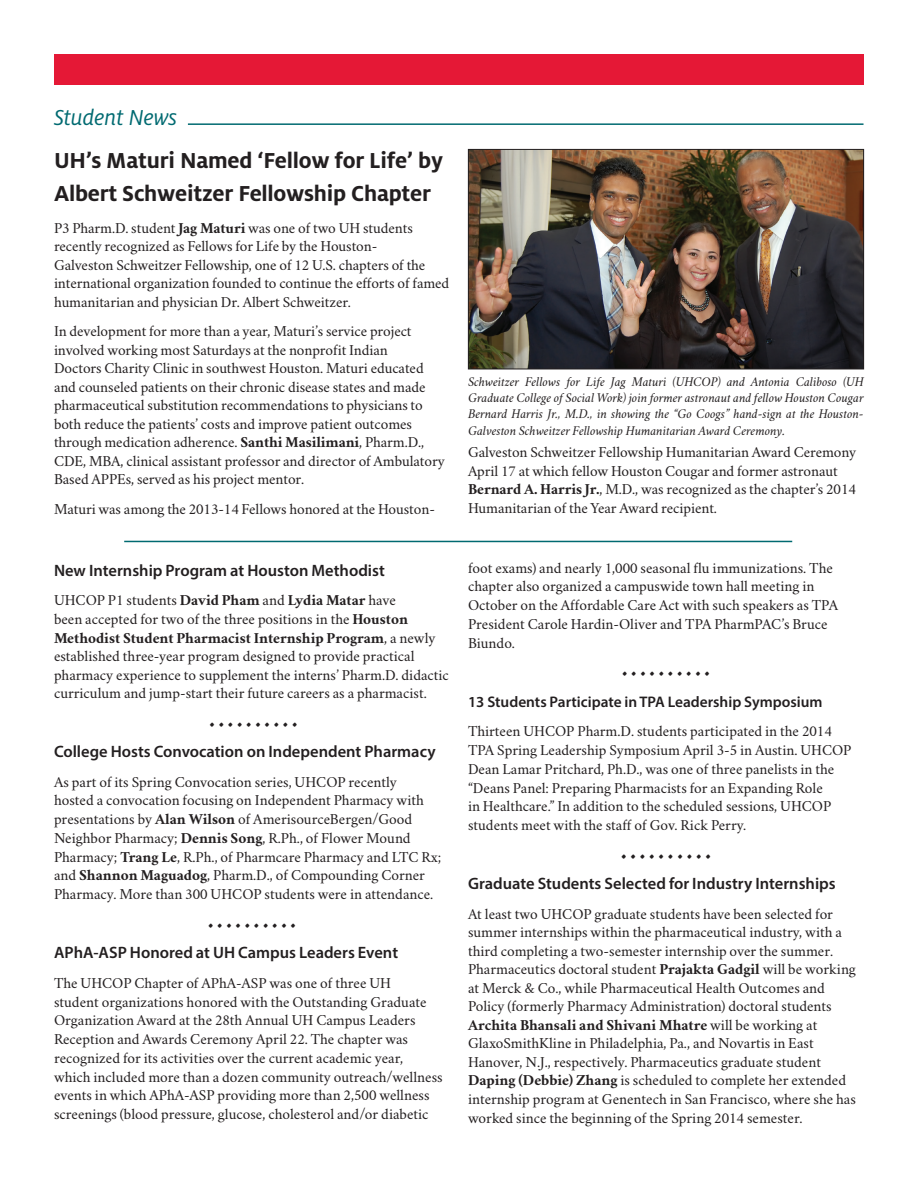
<style>
.page{position:relative;width:918px;height:1188px;background:#fff}
.page>*{position:absolute;margin:0;border:0;box-sizing:border-box;transform-origin:0 0}
.t1{font:700 24px/33px "Milo OT";letter-spacing:-.01em;color:#231f20}
.t2{font:italic 24px "Milo OT";letter-spacing:-.005em;color:#006a71}
.Body_Text{font:600 16.5px "Myriad Pro";color:#231f20}
.Body_Text-2{font:15.3px/18.6px "Crimson";color:#231f20}
.Body_Text-3{font:600 15.3px "Myriad Pro";color:#231f20}
.Body_Text-4{font:15.3px "Warnock Pro";color:#231f20}
.Body_Text-5{font:15px "Warnock Pro";color:#231f20}
.Body_Text-6{font:italic 13.5px/16.2px "Crimson";letter-spacing:-.005em;color:#231f20;text-align:justify}
.s1{font-weight:700}
</style>
<div class="page">
<hr style="left:188px;top:123px;width:676px;height:2px;background:#006a71">
<div style="left:54px;top:54px;width:810px;height:31px;background:#e51836"></div>
<img style="left:470px;top:151px;width:392px;height:216px">
<div style="left:468px;top:149px;width:396px;height:220px;border:1px solid #231f20"></div>
<hr style="left:124px;top:541px;width:668px;height:1px;background:#006a71">
<p class="t2" style="left:54px;top:105px;width:125px">Student News</p>
<p class="t1" style="left:54px;top:144px;width:391px">UH’s Maturi Named ‘Fellow for Life’ by<br>Albert Schweitzer Fellowship Chapter</p>
<p class="Body_Text-2" style="left:54px;top:216px;width:397px">P3 Pharm.D. student <span class="s1">Jag Maturi</span> was one of two UH students recently recognized as Fellows for Life by the Houston-<br>Galveston Schweitzer Fellowship, one of 12 U.S. chapters of the international organization founded to continue the efforts of famed humanitarian and physician Dr. Albert Schweitzer.</p>
<p class="Body_Text-2" style="left:54px;top:320px;width:392px">In development for more than a year, Maturi’s service project involved working most Saturdays at the nonprofit Indian<br>Doctors Charity Clinic in southwest Houston. Maturi educated and counseled patients on their chronic disease states and made pharmaceutical substitution recommendations to physicians to both reduce the patients’ costs and improve patient outcomes through medication adherence. <span class="s1">Santhi Masilimani</span>, Pharm.D., CDE, MBA, clinical assistant professor and director of Ambulatory Based APPEs, served as his project mentor.</p>
<p class="Body_Text-2" style="left:54px;top:497px;width:383px">Maturi was among the 2013-14 Fellows honored at the Houston-</p>
<p class="Body_Text" style="left:54px;top:560px;width:332px">New Internship Program at Houston Methodist</p>
<p class="Body_Text-2" style="left:54px;top:589px;width:397px">UHCOP P1 students <span class="s1">David Pham</span> and <span class="s1">Lydia Matar</span> have<br>been accepted for two of the three positions in the <span class="s1">Houston Methodist Student Pharmacist Internship Program</span>, a newly established three-year program designed to provide practical pharmacy experience to supplement the interns’ Pharm.D. didactic curriculum and jump-start their future careers as a pharmacist.</p>
<p class="Body_Text-5" style="left:209px;top:714px;width:90px">• • • • • • • • • •</p>
<p class="Body_Text" style="left:54px;top:741px;width:383px">College Hosts Convocation on Independent Pharmacy</p>
<p class="Body_Text-2" style="left:54px;top:771px;width:389px">As part of its Spring Convocation series, UHCOP recently<br>hosted a convocation focusing on Independent Pharmacy with presentations by <span class="s1">Alan Wilson</span> of AmerisourceBergen/Good Neighbor Pharmacy; <span class="s1">Dennis Song</span>, R.Ph., of Flower Mound Pharmacy; <span class="s1">Trang Le</span>, R.Ph., of Pharmcare Pharmacy and LTC Rx; and <span class="s1">Shannon Maguadog</span>, Pharm.D., of Compounding Corner Pharmacy. More than 300 UHCOP students were in attendance.</p>
<p class="Body_Text-5" style="left:208px;top:915px;width:90px">• • • • • • • • • •</p>
<p class="Body_Text" style="left:54px;top:942px;width:346px">APhA-ASP Honored at UH Campus Leaders Event</p>
<p class="Body_Text-2" style="left:54px;top:972px;width:390px">The UHCOP Chapter of APhA-ASP was one of three UH<br>student organizations honored with the Outstanding Graduate Organization Award at the 28th Annual UH Campus Leaders Reception and Awards Ceremony April 22. The chapter was recognized for its activities over the current academic year, which included more than a dozen community outreach/wellness events in which APhA-ASP providing more than 2,500 wellness screenings (blood pressure, glucose, cholesterol and/or diabetic</p>
<p class="Body_Text-6" style="left:468px;top:373px;width:397px">Schweitzer Fellows for Life Jag Maturi (UHCOP) and Antonia Caliboso (UH Graduate College of Social Work) join former astronaut and fellow Houston Cougar Bernard Harris Jr., M.D., in showing the “Go Coogs” hand-sign at the Houston-Galveston Schweitzer Fellowship Humanitarian Award Ceremony.</p>
<p class="Body_Text-2" style="left:468px;top:441px;width:390px">Galveston Schweitzer Fellowship Humanitarian Award Ceremony April 17 at which fellow Houston Cougar and former astronaut <span class="s1">Bernard A. Harris Jr.</span>, M.D., was recognized as the chapter’s 2014<br>Humanitarian of the Year Award recipient.</p>
<p class="Body_Text-2" style="left:468px;top:557px;width:372px">foot exams) and nearly 1,000 seasonal flu immunizations. The chapter also organized a campuswide town hall meeting in October on the Affordable Care Act with such speakers as TPA President Carole Hardin-Oliver and TPA PharmPAC’s Bruce Biundo.</p>
<p class="Body_Text-5" style="left:622px;top:663px;width:90px">• • • • • • • • • •</p>
<p class="Body_Text-3" style="left:468px;top:692px;width:356px">13 Students Participate in TPA Leadership Symposium</p>
<p class="Body_Text-2" style="left:468px;top:720px;width:385px">Thirteen UHCOP Pharm.D. students participated in the 2014<br>TPA Spring Leadership Symposium April 3-5 in Austin. UHCOP Dean Lamar Pritchard, Ph.D., was one of three panelists in the “Deans Panel: Preparing Pharmacists for an Expanding Role<br>in Healthcare.” In addition to the scheduled sessions, UHCOP students meet with the staff of Gov. Rick Perry.</p>
<p class="Body_Text-4" style="left:621px;top:845px;width:92px">• • • • • • • • • •</p>
<p class="Body_Text" style="left:468px;top:873px;width:369px">Graduate Students Selected for Industry Internships</p>
<p class="Body_Text-2" style="left:468px;top:902px;width:389px">At least two UHCOP graduate students have been selected for summer internships within the pharmaceutical industry, with a third completing a two-semester internship over the summer.<br>Pharmaceutics doctoral student <span class="s1">Prajakta Gadgil</span> will be working at Merck &amp; Co., while Pharmaceutical Health Outcomes and Policy (formerly Pharmacy Administration) doctoral students <span class="s1">Archita Bhansali and Shivani Mhatre</span> will be working at GlaxoSmithKline in Philadelphia, Pa., and Novartis in East Hanover, N.J., respectively. Pharmaceutics graduate student <span class="s1">Daping (Debbie) Zhang</span> is scheduled to complete her extended internship program at Genentech in San Francisco, where she has worked since the beginning of the Spring 2014 semester.</p>
</div>
